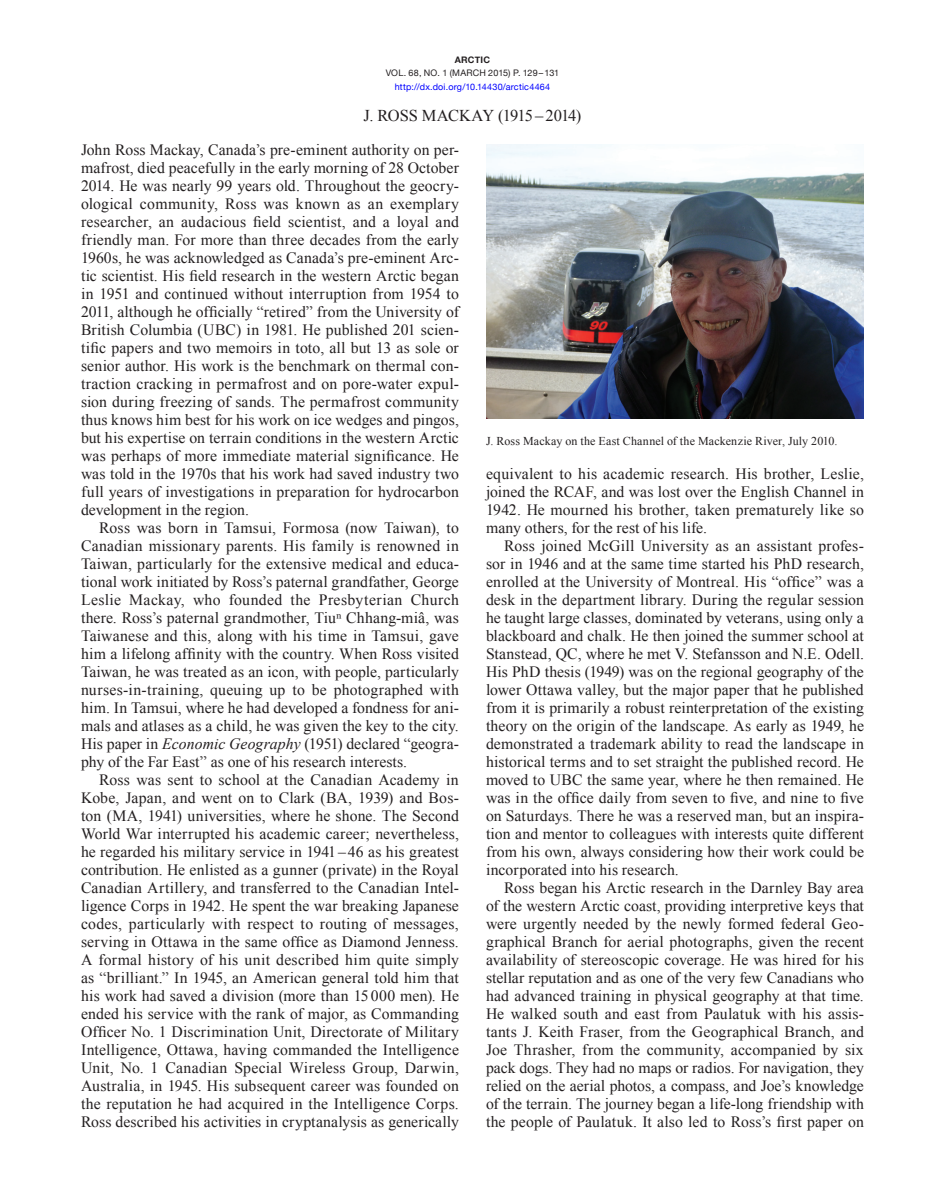
<style>
.page{position:relative;width:936px;height:1188px;background:#fff}
.page>*{position:absolute;margin:0;border:0;box-sizing:border-box;transform-origin:0 0}
.Authors{font:16.5px "Times New Roman";letter-spacing:-.045em;color:#231f20}
.Body_Copy{font:15.75px/18px "Times New Roman";letter-spacing:.005em;color:#231f20;text-align:justify}
.Table_Copy{font:12px "Times New Roman";letter-spacing:.01em;color:#231f20}
.Masthead{font:9px "Helvetica Neue";letter-spacing:.025em;color:#00f}
.Masthead-2{font:9px "Helvetica Neue";letter-spacing:.015em;color:#231f20}
.ARCTIC_Masthead{font:700 9px "Helvetica Neue";letter-spacing:.025em;color:#231f20}
.s1{font-style:italic}
</style>
<div class="page">
<img style="left:486px;top:144px;width:378px;height:274px">
<p class="ARCTIC_Masthead" style="left:455px;top:54px;width:37px">ARCTIC</p>
<p class="Masthead-2" style="left:386px;top:68px;width:175px">VOL. 68, NO. 1 (MARCH 2015) P. 129–131</p>
<p class="Masthead" style="left:395px;top:81px;width:157px">http://dx.doi.org/10.14430/arctic4464</p>
<p class="Authors" style="left:364px;top:105px;width:219px">J. ROSS MACKAY (1915 – 2014)</p>
<p class="Body_Copy" style="left:81px;top:140px;width:380px">John Ross Mackay, Canada’s pre-eminent authority on per&shy;mafrost, died peacefully in the early morning of 28 October 2014. He was nearly 99 years old. Throughout the geocry&shy;ological community, Ross was known as an exemplary researcher, an audacious field scientist, and a loyal and friendly man. For more than three decades from the early 1960s, he was acknowledged as Canada’s pre-eminent Arc&shy;tic scientist. His field research in the western Arctic began in 1951 and continued without interruption from 1954 to 2011, although he officially “retired” from the University of British Columbia (UBC) in 1981. He published 201 scien&shy;tific papers and two memoirs in toto, all but 13 as sole or senior author. His work is the benchmark on thermal con&shy;traction cracking in permafrost and on pore-water expul&shy;sion during freezing of sands. The permafrost community thus knows him best for his work on ice wedges and pingos, but his expertise on terrain conditions in the western Arctic was perhaps of more immediate material significance. He was told in the 1970s that his work had saved industry two full years of investigations in preparation for hydrocarbon development in the region.</p>
<p class="Body_Copy" style="left:81px;top:518px;width:380px;text-indent:18px">Ross was born in Tamsui, Formosa (now Taiwan), to Canadian missionary parents. His family is renowned in Taiwan, particularly for the extensive medical and educa&shy;tional work initiated by Ross’s paternal grandfather, George Leslie Mackay, who founded the Presbyterian Church there. Ross’s paternal grandmother, Tiuⁿ Chhang-miâ, was Taiwanese and this, along with his time in Tamsui, gave him a lifelong affinity with the country. When Ross visited Taiwan, he was treated as an icon, with people, particularly nurses-in-training, queuing up to be photographed with him. In Tamsui, where he had developed a fondness for ani&shy;mals and atlases as a child, he was given the key to the city.<br>His paper in <span class="s1">Economic Geography</span> (1951) declared “geogra&shy;phy of the Far East” as one of his research interests.</p>
<p class="Body_Copy" style="left:81px;top:770px;width:380px;text-indent:18px">Ross was sent to school at the Canadian Academy in Kobe, Japan, and went on to Clark (BA, 1939) and Bos&shy;ton (MA, 1941) universities, where he shone. The Second World War interrupted his academic career; nevertheless, he regarded his military service in 1941 –46 as his greatest contribution. He enlisted as a gunner (private) in the Royal Canadian Artillery, and transferred to the Canadian Intel&shy;ligence Corps in 1942. He spent the war breaking Japanese codes, particularly with respect to routing of messages, serving in Ottawa in the same office as Diamond Jenness.<br>A formal history of his unit described him quite simply as “brilliant.” In 1945, an American general told him that his work had saved a division (more than 15 000 men). He ended his service with the rank of major, as Commanding Officer No. 1 Discrimination Unit, Directorate of Military Intelligence, Ottawa, having commanded the Intelligence Unit, No. 1 Canadian Special Wireless Group, Darwin, Australia, in 1945. His subsequent career was founded on the reputation he had acquired in the Intelligence Corps.<br>Ross described his activities in cryptanalysis as generically</p>
<p class="Table_Copy" style="left:486px;top:433px;width:353px">J. Ross Mackay on the East Channel of the Mackenzie River, July 2010.</p>
<p class="Body_Copy" style="left:486px;top:464px;width:380px">equivalent to his academic research. His brother, Leslie, joined the RCAF, and was lost over the English Channel in 1942. He mourned his brother, taken prematurely like so many others, for the rest of his life.</p>
<p class="Body_Copy" style="left:486px;top:536px;width:380px;text-indent:18px">Ross joined McGill University as an assistant profes&shy;sor in 1946 and at the same time started his PhD research, enrolled at the University of Montreal. His “office” was a desk in the department library. During the regular session he taught large classes, dominated by veterans, using only a blackboard and chalk. He then joined the summer school at Stanstead, QC, where he met V. Stefansson and N.E. Odell.<br>His PhD thesis (1949) was on the regional geography of the lower Ottawa valley, but the major paper that he published from it is primarily a robust reinterpretation of the existing theory on the origin of the landscape. As early as 1949, he demonstrated a trademark ability to read the landscape in historical terms and to set straight the published record. He moved to UBC the same year, where he then remained. He was in the office daily from seven to five, and nine to five on Saturdays. There he was a reserved man, but an inspira&shy;tion and mentor to colleagues with interests quite different from his own, always considering how their work could be incorporated into his research.</p>
<p class="Body_Copy" style="left:486px;top:878px;width:380px;text-indent:18px">Ross began his Arctic research in the Darnley Bay area of the western Arctic coast, providing interpretive keys that were urgently needed by the newly formed federal Geo&shy;graphical Branch for aerial photographs, given the recent availability of stereoscopic coverage. He was hired for his stellar reputation and as one of the very few Canadians who had advanced training in physical geography at that time.<br>He walked south and east from Paulatuk with his assis&shy;tants J. Keith Fraser, from the Geographical Branch, and Joe Thrasher, from the community, accompanied by six pack dogs. They had no maps or radios. For navigation, they relied on the aerial photos, a compass, and Joe’s knowledge of the terrain. The journey began a life-long friendship with the people of Paulatuk. It also led to Ross’s first paper on</p>
</div>
